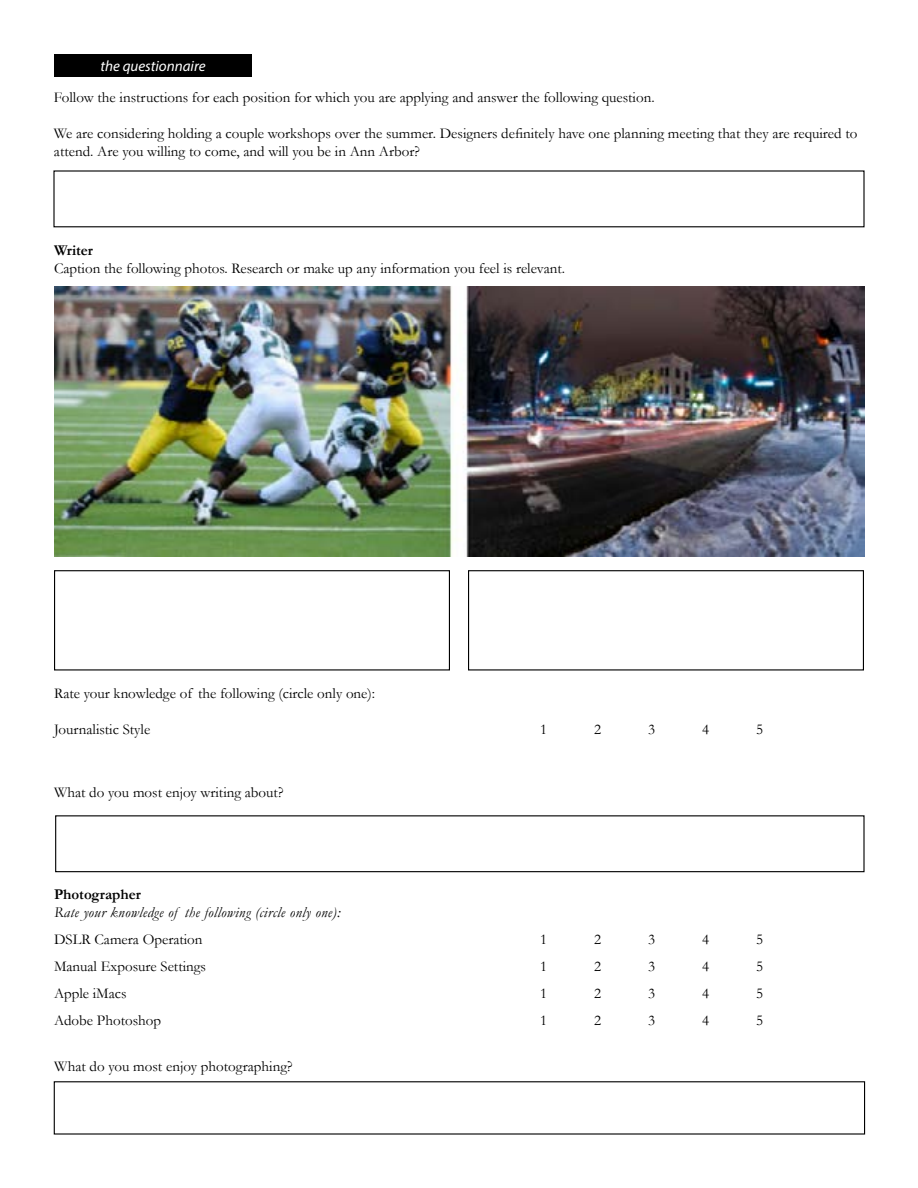
<style>
.page{position:relative;width:918px;height:1188px;background:#fff}
.page>*{position:absolute;margin:0;border:0;box-sizing:border-box;transform-origin:0 0}
.t1{font:15px/18px "Garamond";color:#000}
.t2{font:italic 15px "Garamond";letter-spacing:.025em;color:#000}
.t3{font:700 15px "Garamond";color:#000}
.t4{font:italic 15px "Myriad Pro";color:#fff}
</style>
<div class="page">
<div style="left:54px;top:54px;width:198px;height:22px;background:#000"></div>
<div style="left:53px;top:170px;width:812px;height:57px;border:1px solid #000"></div>
<img style="left:54px;top:286px;width:810px;height:271px">
<div style="left:54px;top:570px;width:396px;height:100px;border:1px solid #000"></div>
<div style="left:468px;top:570px;width:396px;height:100px;border:1px solid #000"></div>
<div style="left:55px;top:815px;width:810px;height:57px;border:1px solid #000"></div>
<div style="left:54px;top:1081px;width:811px;height:54px;border:1px solid #000"></div>
<p class="t4" style="left:100px;top:57px;width:107px">the questionnaire</p>
<p class="t1" style="left:54px;top:88px;width:602px">Follow the instructions for each position for which you are applying and answer the following question.</p>
<p class="t1" style="left:54px;top:124px;width:805px">We are considering holding a couple workshops over the summer. Designers definitely have one planning meeting that they are required to attend. Are you willing to come, and will you be in Ann Arbor?</p>
<p class="t3" style="left:54px;top:241px;width:41px">Writer</p>
<p class="t1" style="left:54px;top:259px;width:513px">Caption the following photos. Research or make up any information you feel is relevant.</p>
<p class="t1" style="left:54px;top:684px;width:323px">Rate your knowledge of the following (circle only one):</p>
<p class="t1" style="left:54px;top:720px;width:98px">Journalistic Style</p>
<p class="t1" style="left:540px;top:720px;width:9px">1</p>
<p class="t1" style="left:594px;top:720px;width:9px">2</p>
<p class="t1" style="left:648px;top:720px;width:9px">3</p>
<p class="t1" style="left:702px;top:720px;width:9px">4</p>
<p class="t1" style="left:756px;top:720px;width:9px">5</p>
<p class="t1" style="left:54px;top:783px;width:231px">What do you most enjoy writing about?</p>
<p class="t3" style="left:54px;top:885px;width:89px">Photographer</p>
<p class="t2" style="left:54px;top:903px;width:288px">Rate your knowledge of the following (circle only one):</p>
<p class="t1" style="left:54px;top:930px;width:150px">DSLR Camera Operation</p>
<p class="t1" style="left:540px;top:930px;width:9px">1</p>
<p class="t1" style="left:594px;top:930px;width:9px">2</p>
<p class="t1" style="left:648px;top:930px;width:9px">3</p>
<p class="t1" style="left:702px;top:930px;width:9px">4</p>
<p class="t1" style="left:756px;top:930px;width:9px">5</p>
<p class="t1" style="left:54px;top:957px;width:153px">Manual Exposure Settings</p>
<p class="t1" style="left:540px;top:957px;width:9px">1</p>
<p class="t1" style="left:594px;top:957px;width:9px">2</p>
<p class="t1" style="left:648px;top:957px;width:9px">3</p>
<p class="t1" style="left:702px;top:957px;width:9px">4</p>
<p class="t1" style="left:756px;top:957px;width:9px">5</p>
<p class="t1" style="left:54px;top:984px;width:74px">Apple iMacs</p>
<p class="t1" style="left:540px;top:984px;width:9px">1</p>
<p class="t1" style="left:594px;top:984px;width:9px">2</p>
<p class="t1" style="left:648px;top:984px;width:9px">3</p>
<p class="t1" style="left:702px;top:984px;width:9px">4</p>
<p class="t1" style="left:756px;top:984px;width:9px">5</p>
<p class="t1" style="left:54px;top:1011px;width:109px">Adobe Photoshop</p>
<p class="t1" style="left:540px;top:1011px;width:9px">1</p>
<p class="t1" style="left:594px;top:1011px;width:9px">2</p>
<p class="t1" style="left:648px;top:1011px;width:9px">3</p>
<p class="t1" style="left:702px;top:1011px;width:9px">4</p>
<p class="t1" style="left:756px;top:1011px;width:9px">5</p>
<p class="t1" style="left:54px;top:1057px;width:240px">What do you most enjoy photographing?</p>
</div>
